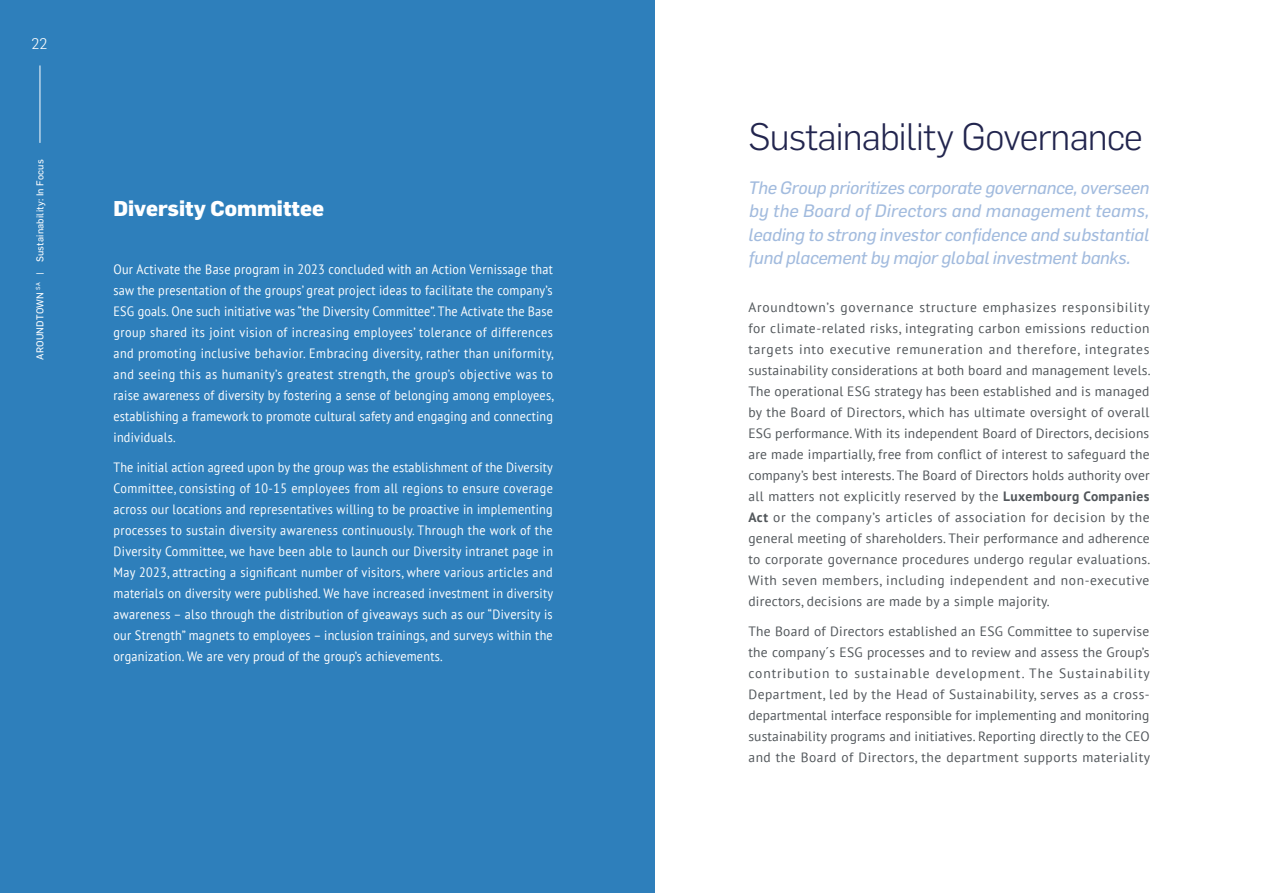
<style>
.page{position:relative;width:1263px;height:893px;background:#fff}
.page>*{position:absolute;margin:0;border:0;box-sizing:border-box;transform-origin:0 0}
.t1{font:300 37.5px "Flama";letter-spacing:-.02em;color:#22254e}
.t2{font:800 21px "Flama";color:#fff}
.t3{font:italic 17.7px/23.5px "Flama";letter-spacing:-.02em;color:#a2bbde;text-align:justify}
.t4{font:300 15px "Flama";color:#fff}
.t5{font:13.5px/21px "PT Sans";letter-spacing:.035em;color:#51565a;text-align:justify}
.t6{font:13.5px/21px "PT Sans";letter-spacing:.02em;color:#fff;text-align:justify;scale:.9 1}
.t7{font:9.75px "Flama Basic";letter-spacing:.02em;color:#fff}
.s1{font-family:"Flama"}
.s2{font-weight:700}
</style>
<div class="page">
<div style="left:0;top:0;width:655px;height:893px;background:#2e7fbb"></div>
<hr style="left:40px;top:65px;width:1px;height:78px;background:#fff">
<p class="t4" style="left:32px;top:34px;width:17px">22</p>
<p class="t7" style="left:33px;top:360px;width:202px;rotate:-90deg"><span class="s1">AROUNDTOWN</span> <sup>SA</sup> <span class="s1">|</span> Sustainability: In Focus</p>
<h2 class="t2" style="left:114px;top:193px;width:212px">Diversity Committee</h2>
<p class="t6" style="left:114px;top:258px;width:491px">Our Activate the Base program in 2023 concluded with an Action Vernissage that saw the presentation of the groups’ great project ideas to facilitate the company’s ESG goals. One such initiative was “the Diversity Committee”. The Activate the Base group shared its joint vision of increasing employees’ tolerance of differences and promoting inclusive behavior. Embracing diversity, rather than uniformity, and seeing this as humanity’s greatest strength, the group’s objective was to raise awareness of diversity by fostering a sense of belonging among employees, establishing a framework to promote cultural safety and engaging and connecting individuals.</p>
<p class="t6" style="left:114px;top:456px;width:490px">The initial action agreed upon by the group was the establishment of the Diversity Committee, consisting of 10-15 employees from all regions to ensure coverage across our locations and representatives willing to be proactive in implementing processes to sustain diversity awareness continuously. Through the work of the Diversity Committee, we have been able to launch our Diversity intranet page in May 2023, attracting a significant number of visitors, where various articles and materials on diversity were published. We have increased investment in diversity awareness – also through the distribution of giveaways such as our “Diversity is our Strength” magnets to employees – inclusion trainings, and surveys within the organization. We are very proud of the group’s achievements.</p>
<h1 class="t1" style="left:748px;top:112px;width:396px">Sustainability Governance</h1>
<h3 class="t3" style="left:748px;top:175px;width:403px">The Group prioritizes corporate governance, overseen by the Board of Directors and management teams, leading to strong investor confidence and substantial fund placement by major global investment banks.</h3>
<p class="t5" style="left:748px;top:296px;width:404px">Aroundtown’s governance structure emphasizes responsibility for climate-related risks, integrating carbon emissions reduction targets into executive remuneration and therefore, integrates sustainability considerations at both board and management levels.<br>The operational ESG strategy has been established and is managed by the Board of Directors, which has ultimate oversight of overall ESG performance. With its independent Board of Directors, decisions are made impartially, free from conflict of interest to safeguard the company’s best interests. The Board of Directors holds authority over all matters not explicitly reserved by the <span class="s2">Luxembourg Companies Act</span> or the company’s articles of association for decision by the general meeting of shareholders. Their performance and adherence to corporate governance procedures undergo regular evaluations.<br>With seven members, including independent and non-executive directors, decisions are made by a simple majority.</p>
<p class="t5" style="left:748px;top:620px;width:403px">The Board of Directors established an ESG Committee to supervise the company´s ESG processes and to review and assess the Group’s contribution to sustainable development. The Sustainability Department, led by the Head of Sustainability, serves as a cross&shy;departmental interface responsible for implementing and monitoring sustainability programs and initiatives. Reporting directly to the CEO and the Board of Directors, the department supports materiality</p>
</div>
